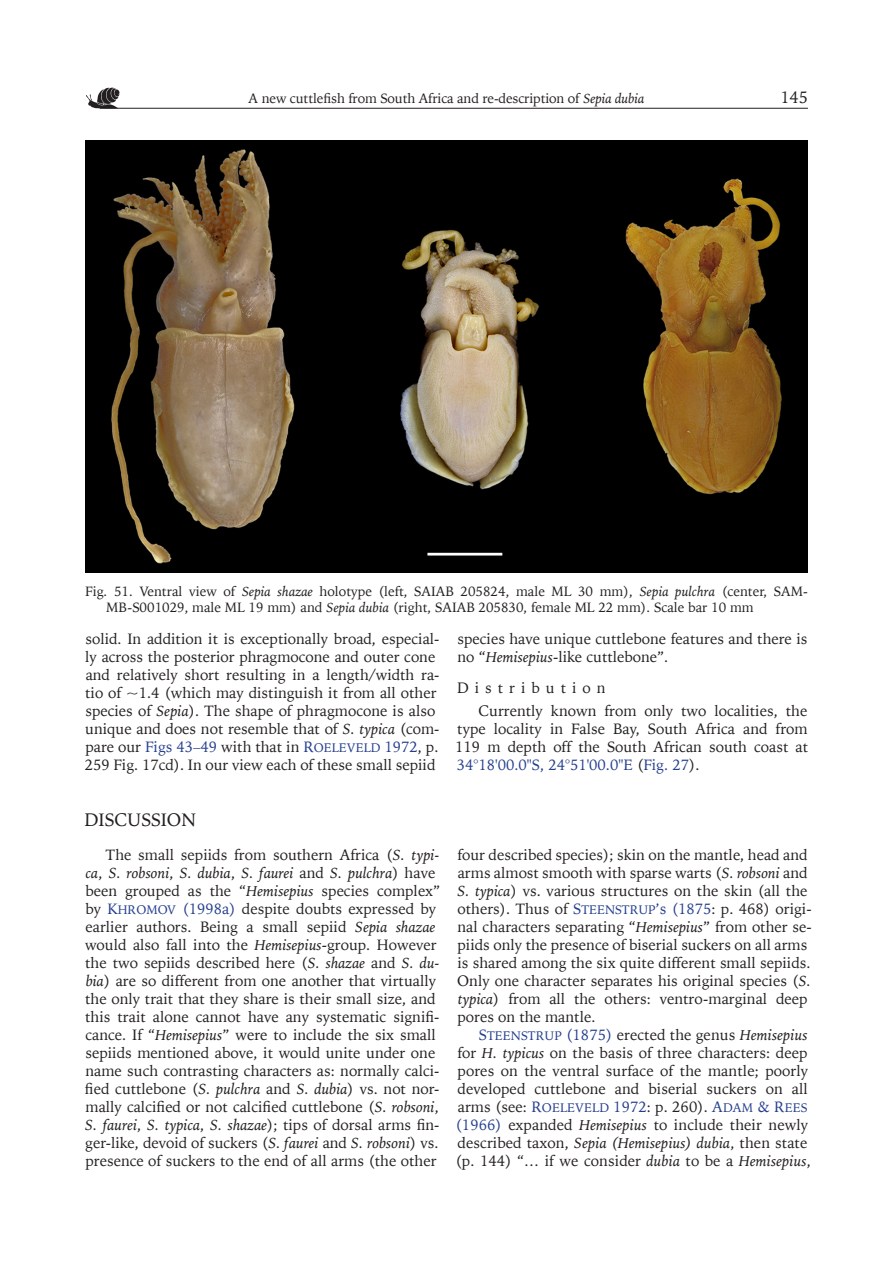
<style>
.page{position:relative;width:893px;height:1263px;background:#fff}
.page>*{position:absolute;margin:0;border:0;box-sizing:border-box;transform-origin:0 0}
.Podtytuł_1{font:18px "Iowan Old St EU";color:#231f20}
.t1{font:16.5px "Iowan Old St EU";color:#231f20}
.Podtytuł_3{font:15px/18px "Iowan Old St EU";color:#231f20}
.Podtytuł_3-2{font:15px "Iowan Old St EU";letter-spacing:.4em;color:#231f20}
.Tytuł_ryciny_tabeli{font:13.5px/16.2px "Iowan Old St EU";color:#231f20}
.s1{font-style:italic}
.s2{color:#253f8e}
.s3{font-family:"Iowan Old St EU Normal SC830";color:#253f8e}
.s4{font-family:"Iowan Old St EU Normal SC830";font-size:12.45px;color:#253f8e}
</style>
<div class="page">
<hr style="left:100px;top:108px;width:708px;height:1px;background:#231f20">
<img style="left:86px;top:88px;width:34px;height:21px">
<img style="left:85px;top:140px;width:723px;height:433px">
<p class="Tytuł_ryciny_tabeli" style="left:249px;top:90px;width:397px">A new cuttlefish from South Africa and re-description of <span class="s1">Sepia dubia</span></p>
<p class="t1" style="left:780px;top:87px;width:29px">145</p>
<p class="Tytuł_ryciny_tabeli" style="left:106px;top:583px;width:703px;text-indent:-21px">Fig. 51. Ventral view of <span class="s1">Sepia shazae</span> holotype (left, SAIAB 205824, male ML 30 mm), <span class="s1">Sepia pulchra</span> (center, SAM-<br>MB-S001029, male ML 19 mm) and <span class="s1">Sepia dubia</span> (right, SAIAB 205830, female ML 22 mm). Scale bar 10 mm</p>
<p class="Podtytuł_3" style="left:85px;top:630px;width:356px">solid. In addition it is exceptionally broad, especial&shy;ly across the posterior phragmocone and outer cone and relatively short resulting in a length/width ra&shy;tio of ~1.4 (which may distinguish it from all other species of <span class="s1">Sepia</span>). The shape of phragmocone is also unique and does not resemble that of <span class="s1">S. typica</span> (com&shy;pare our <span class="s2">Figs 43–49</span> with that in <span class="s3">R</span><span class="s4">OELEVELD</span> <span class="s2">1972</span>, p.<br>259 Fig. 17cd). In our view each of these small sepiid</p>
<p class="Podtytuł_3" style="left:457px;top:630px;width:351px">species have unique cuttlebone features and there is no “<span class="s1">Hemisepius</span>-like cuttlebone”.</p>
<p class="Podtytuł_3-2" style="left:457px;top:679px;width:150px">Distribution</p>
<p class="Podtytuł_3" style="left:455px;top:702px;width:354px;text-align:justify;text-indent:23px">Currently known from only two localities, the type locality in False Bay, South Africa and from 119 m depth off the South African south coast at <span class="s2">34°18'00.0"S, 24°51'00.0"E</span> (<span class="s2">Fig. 27</span>).</p>
<p class="Podtytuł_1" style="left:85px;top:808px;width:113px">DISCUSSION</p>
<p class="Podtytuł_3" style="left:85px;top:846px;width:357px;text-indent:21px">The small sepiids from southern Africa (<span class="s1">S. typi&shy;ca</span>, <span class="s1">S. robsoni</span>, <span class="s1">S. dubia</span>, <span class="s1">S. faurei</span> and <span class="s1">S. pulchra</span>) have been grouped as the “<span class="s1">Hemisepius</span> species complex” by <span class="s3">K</span><span class="s4">HROMOV</span> <span class="s2">(1998a)</span> despite doubts expressed by earlier authors. Being a small sepiid <span class="s1">Sepia shazae </span>would also fall into the <span class="s1">Hemisepius</span>-group. However the two sepiids described here (<span class="s1">S. shazae</span> and <span class="s1">S. du&shy;bia</span>) are so different from one another that virtually the only trait that they share is their small size, and this trait alone cannot have any systematic signifi&shy;cance. If “<span class="s1">Hemisepius</span>” were to include the six small sepiids mentioned above, it would unite under one name such contrasting characters as: normally calci&shy;fied cuttlebone (<span class="s1">S. pulchra</span> and <span class="s1">S. dubia</span>) vs. not nor&shy;mally calcified or not calcified cuttlebone (<span class="s1">S. robsoni</span>, <span class="s1">S. faurei</span>, <span class="s1">S. typica</span>, <span class="s1">S. shazae</span>); tips of dorsal arms fin&shy;ger-like, devoid of suckers (<span class="s1">S. faurei</span> and <span class="s1">S. robsoni</span>) vs. presence of suckers to the end of all arms (the other</p>
<p class="Podtytuł_3" style="left:457px;top:846px;width:356px">four described species); skin on the mantle, head and arms almost smooth with sparse warts (<span class="s1">S. robsoni</span> and <span class="s1">S. typica</span>) vs. various structures on the skin (all the others). Thus of <span class="s3">S</span><span class="s4">TEENSTRUP</span><span class="s2">’s (1875</span>: p. 468) origi&shy;nal characters separating “<span class="s1">Hemisepius</span>” from other se&shy;piids only the presence of biserial suckers on all arms is shared among the six quite different small sepiids.<br>Only one character separates his original species (<span class="s1">S. typica</span>) from all the others: ventro-marginal deep pores on the mantle.</p>
<p class="Podtytuł_3" style="left:456px;top:1026px;width:357px;text-indent:23px"><span class="s3">S</span><span class="s4">TEENSTRUP</span> <span class="s2">(1875)</span> erected the genus <span class="s1">Hemisepius </span>for <span class="s1">H. typicus</span> on the basis of three characters: deep pores on the ventral surface of the mantle; poorly developed cuttlebone and biserial suckers on all arms (see: <span class="s3">R</span><span class="s4">OELEVELD</span> <span class="s2">1972</span>: p. 260). <span class="s3">A</span><span class="s4">DAM</span> <span class="s2">&amp;</span> <span class="s3">R</span><span class="s4">EES </span><span class="s2">(1966)</span> expanded <span class="s1">Hemisepius</span> to include their newly described taxon, <span class="s1">Sepia (Hemisepius) dubia</span>, then state (p. 144) “… if we consider <span class="s1">dubia</span> to be a <span class="s1">Hemisepius</span>,</p>
</div>
